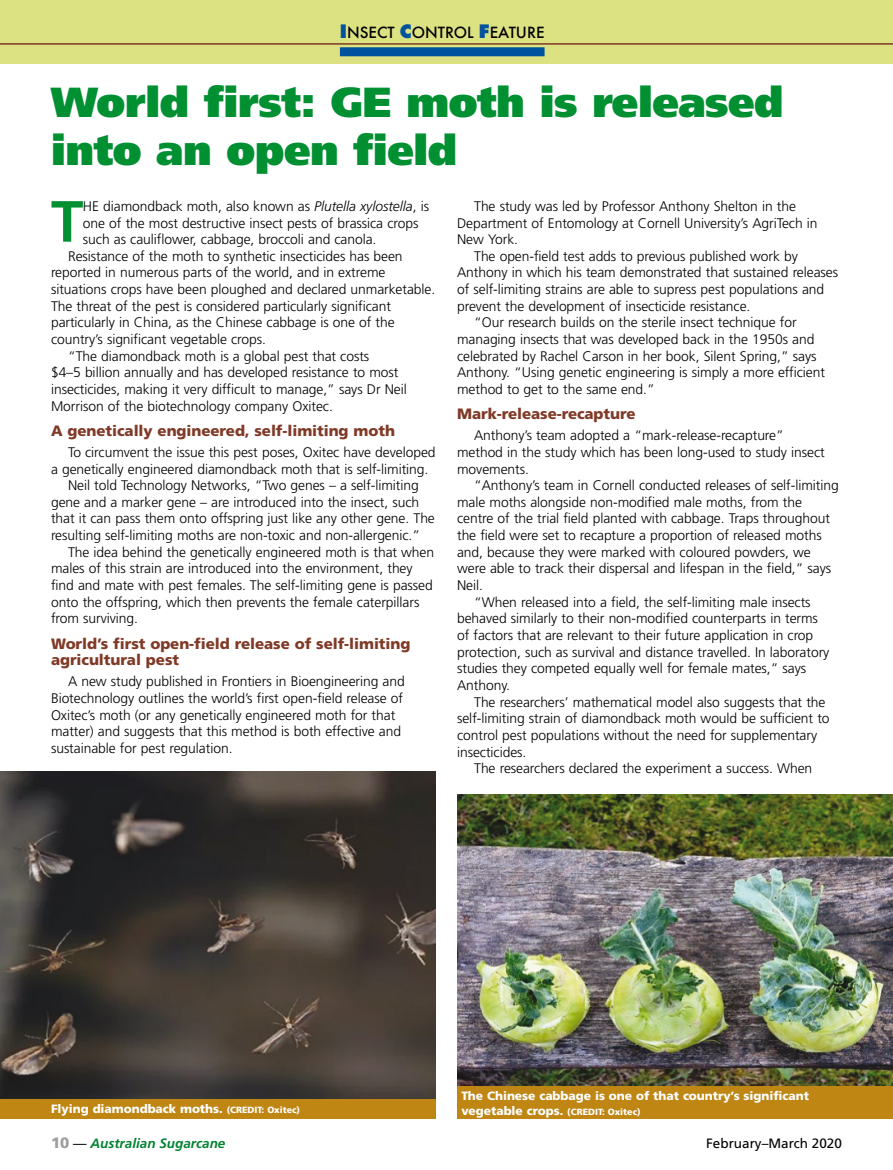
<style>
.page{position:relative;width:893px;height:1170px;background:#fff}
.page>*{position:absolute;margin:0;border:0;box-sizing:border-box;transform-origin:0 0}
.Gn11_first_par{font:700 58.05px "Frutiger";color:#009032}
.Gn11_main_heading{font:900 42px/48px "Frutiger";letter-spacing:-.01em;color:#009032}
.Gn11_text_head{font:900 15px/16.6px "Frutiger";letter-spacing:-.005em;color:#803926}
.t1{font:500 15px "Futura";color:#000}
.GN11_paragraph{font:300 13.8px/16.6px "Frutiger";letter-spacing:-.005em;color:#000}
.Gn11_first_par-2{font:300 13.8px/16.6px "Frutiger";letter-spacing:-.005em;color:#000}
.t2{font:italic 700 13.5px "Frutiger";color:#008231}
.t3{font:13.5px "Frutiger";color:#000}
.Gn11_caption{font:900 12px/14.4px "Frutiger";letter-spacing:-.005em;color:#fff}
.s1{font-weight:800;font-size:18px;color:#00519e}
.s2{font-style:italic}
.s3{font-size:9px}
.s4{font-weight:900;font-style:normal;font-size:15px;color:#9c9e9f}
.s5{font-weight:400;font-style:normal;color:#000}
</style>
<div class="page">
<div style="left:0;top:0;width:893px;height:64px;background:#dce282"></div>
<div style="left:340px;top:47px;width:205px;height:9px;background:#00519e"></div>
<hr style="left:0;top:43px;width:893px;height:2px;background:#803926">
<img style="left:0;top:771px;width:436px;height:328px">
<div style="left:0;top:1099px;width:436px;height:19px;background:#bf8614"></div>
<img style="left:457px;top:794px;width:436px;height:292px">
<div style="left:457px;top:1086px;width:436px;height:32px;background:#bf8614"></div>
<hr style="left:892px;top:420px;width:1px;height:47px;background:#bf8614">
<p class="t1" style="left:340px;top:22px;width:206px"><span class="s1">I</span>NSECT <span class="s1">C</span>ONTROL <span class="s1">F</span>EATURE</p>
<p class="Gn11_main_heading" style="left:51px;top:78px;width:734px">World first: GE moth is released into an open field</p>
<p class="Gn11_first_par" style="left:51px;top:187px;width:34px">T</p>
<p class="Gn11_first_par-2" style="left:83px;top:198px;width:348px">HE diamondback moth, also known as <span class="s2">Plutella xylostella</span>, is one of the most destructive insect pests of brassica crops such as cauliflower, cabbage, broccoli and canola.</p>
<p class="GN11_paragraph" style="left:51px;top:248px;width:386px;text-indent:17px">Resistance of the moth to synthetic insecticides has been reported in numerous parts of the world, and in extreme situations crops have been ploughed and declared unmarketable.<br>The threat of the pest is considered particularly significant particularly in China, as the Chinese cabbage is one of the country’s significant vegetable crops.</p>
<p class="GN11_paragraph" style="left:51px;top:347px;width:357px;text-indent:17px">“The diamondback moth is a global pest that costs<br>$4–5 billion annually and has developed resistance to most insecticides, making it very difficult to manage,” says Dr Neil Morrison of the biotechnology company Oxitec.</p>
<p class="Gn11_text_head" style="left:51px;top:422px;width:345px">A genetically engineered, self-limiting moth</p>
<p class="GN11_paragraph" style="left:51px;top:443px;width:386px;text-indent:17px">To circumvent the issue this pest poses, Oxitec have developed a genetically engineered diamondback moth that is self-limiting.</p>
<p class="GN11_paragraph" style="left:51px;top:477px;width:385px;text-indent:17px">Neil told Technology Networks, “Two genes – a self-limiting gene and a marker gene – are introduced into the insect, such that it can pass them onto offspring just like any other gene. The resulting self-limiting moths are non-toxic and non-allergenic.”</p>
<p class="GN11_paragraph" style="left:51px;top:543px;width:385px;text-indent:17px">The idea behind the genetically engineered moth is that when males of this strain are introduced into the environment, they find and mate with pest females. The self-limiting gene is passed onto the offspring, which then prevents the female caterpillars from surviving.</p>
<p class="Gn11_text_head" style="left:51px;top:634px;width:361px">World’s first open-field release of self-limiting agricultural pest</p>
<p class="GN11_paragraph" style="left:51px;top:673px;width:355px;text-indent:17px">A new study published in Frontiers in Bioengineering and Biotechnology outlines the world’s first open-field release of Oxitec’s moth (or any genetically engineered moth for that matter) and suggests that this method is both effective and sustainable for pest regulation.</p>
<p class="GN11_paragraph" style="left:457px;top:198px;width:362px;text-indent:17px">The study was led by Professor Anthony Shelton in the<br>Department of Entomology at Cornell University’s AgriTech in<br>New York.</p>
<p class="GN11_paragraph" style="left:457px;top:248px;width:383px;text-indent:17px">The open-field test adds to previous published work by Anthony in which his team demonstrated that sustained releases of self-limiting strains are able to supress pest populations and prevent the development of insecticide resistance.</p>
<p class="GN11_paragraph" style="left:457px;top:314px;width:369px;text-indent:17px">“Our research builds on the sterile insect technique for managing insects that was developed back in the 1950s and celebrated by Rachel Carson in her book, Silent Spring,” says Anthony. “Using genetic engineering is simply a more efficient method to get to the same end.”</p>
<p class="Gn11_text_head" style="left:457px;top:405px;width:180px">Mark-release-recapture</p>
<p class="GN11_paragraph" style="left:457px;top:427px;width:369px;text-indent:17px">Anthony’s team adopted a “mark-release-recapture” method in the study which has been long-used to study insect movements.</p>
<p class="GN11_paragraph" style="left:457px;top:477px;width:383px;text-indent:17px">“Anthony’s team in Cornell conducted releases of self-limiting male moths alongside non-modified male moths, from the centre of the trial field planted with cabbage. Traps throughout the field were set to recapture a proportion of released moths and, because they were marked with coloured powders, we were able to track their dispersal and lifespan in the field,” says Neil.</p>
<p class="GN11_paragraph" style="left:457px;top:593px;width:374px;text-indent:17px">“When released into a field, the self-limiting male insects behaved similarly to their non-modified counterparts in terms of factors that are relevant to their future application in crop protection, such as survival and distance travelled. In laboratory studies they competed equally well for female mates,” says Anthony.</p>
<p class="GN11_paragraph" style="left:457px;top:693px;width:374px;text-indent:17px">The researchers’ mathematical model also suggests that the self-limiting strain of diamondback moth would be sufficient to control pest populations without the need for supplementary insecticides.</p>
<p class="GN11_paragraph" style="left:474px;top:760px;width:340px">The researchers declared the experiment a success. When</p>
<p class="Gn11_caption" style="left:51px;top:1101px;width:251px">Flying diamondback moths. <span class="s3">(CREDIT: Oxitec)</span></p>
<p class="Gn11_caption" style="left:461px;top:1088px;width:349px">The Chinese cabbage is one of that country’s significant vegetable crops. <span class="s3">(CREDIT: Oxitec)</span></p>
<p class="t2" style="left:51px;top:1134px;width:176px"><span class="s4">10</span> <span class="s5">—</span> Australian Sugarcane</p>
<p class="t3" style="left:706px;top:1134px;width:137px">February–March 2020</p>
</div>
